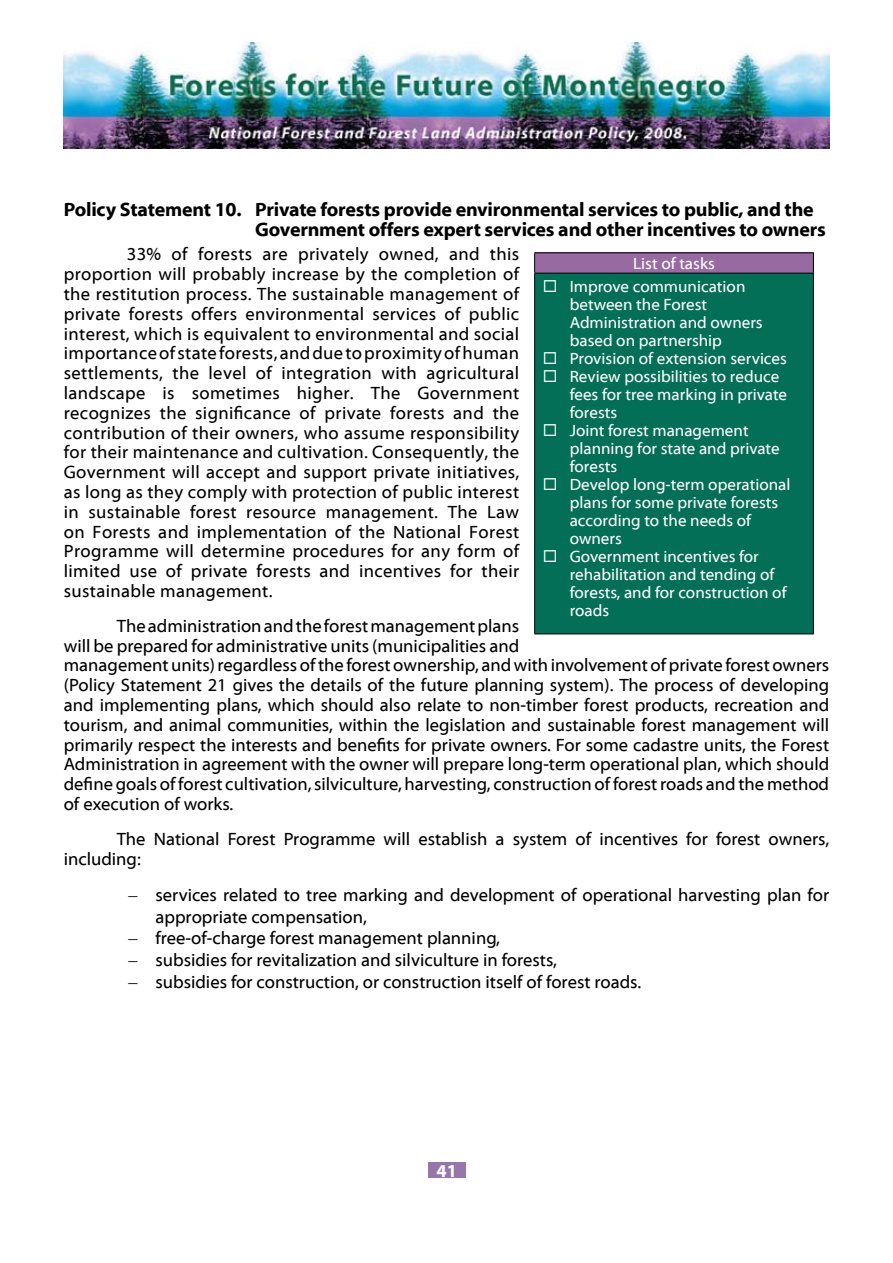
<style>
.page{position:relative;width:893px;height:1263px;background:#fff}
.page>*{position:absolute;margin:0;border:0;box-sizing:border-box;transform-origin:0 0}
.t1{font:700 19.5px/20px "Myriad Web Pro";letter-spacing:-.01em;color:#000}
.t2{font:18px/19.8px "Myriad Web Pro";color:#000}
.t3{font:700 18px "Myriad Web Pro";color:#fff}
.t4{font:16.5px/18px "Myriad Web Pro";color:#fff}
.s1{font-family:"Times New Roman"}
</style>
<div class="page">
<div style="left:428px;top:1163px;width:37px;height:15px;background:#9677aa"></div>
<img style="left:64px;top:43px;width:765px;height:106px">
<div style="left:535px;top:253px;width:278px;height:20px;background:#976aa2"></div>
<div style="left:535px;top:273px;width:278px;height:361px;background:#026f56"></div>
<hr style="left:534px;top:252px;width:280px;height:1px;background:#000">
<svg style="left:534px;top:253px;width:1px;height:20px"></svg>
<svg style="left:813px;top:253px;width:1px;height:20px"></svg>
<hr style="left:534px;top:273px;width:280px;height:1px;background:#000">
<hr style="left:534px;top:273px;width:1px;height:360px;background:#000">
<hr style="left:813px;top:273px;width:1px;height:360px;background:#000">
<hr style="left:534px;top:633px;width:280px;height:1px;background:#000">
<p class="t1" style="left:255px;top:200px;width:572px;text-indent:-191px">Policy Statement 10. Private forests provide environmental services to public, and the<br>Government offers expert services and other incentives to owners</p>
<p class="t2" style="left:64px;top:245px;width:457px;text-align:justify;text-indent:63px">33% of forests are privately owned, and this proportion will probably increase by the completion of the restitution process. The sustainable management of private forests offers environmental services of public interest, which is equivalent to environmental and social importance of state forests, and due to proximity of human settlements, the level of integration with agricultural landscape is sometimes higher. The Government recognizes the significance of private forests and the contribution of their owners, who assume responsibility for their maintenance and cultivation. Consequently, the Government will accept and support private initiatives, as long as they comply with protection of public interest in sustainable forest resource management. The Law on Forests and implementation of the National Forest Programme will determine procedures for any form of limited use of private forests and incentives for their sustainable management.</p>
<p class="t2" style="left:64px;top:616px;width:767px;text-indent:53px">The administration and the forest management plans<br>will be prepared for administrative units (municipalities and<br>management units) regardless of the forest ownership, and with involvement of private forest owners (Policy Statement 21 gives the details of the future planning system). The process of developing and implementing plans, which should also relate to non-timber forest products, recreation and tourism, and animal communities, within the legislation and sustainable forest management will primarily respect the interests and benefits for private owners. For some cadastre units, the Forest Administration in agreement with the owner will prepare long-term operational plan, which should define goals offorest cultivation, silviculture, harvesting, construction offorestroads and the method of execution of works.</p>
<p class="t2" style="left:64px;top:829px;width:767px;text-indent:53px">The National Forest Programme will establish a system of incentives for forest owners, including:</p>
<p class="t2" style="left:155px;top:885px;width:675px;line-height:21.6px;text-indent:-27px"><span class="s1">–</span> services related to tree marking and development of operational harvesting plan for appropriate compensation,</p>
<p class="t2" style="left:128px;top:929px;width:373px"><span class="s1">–</span> free-of-charge forest management planning,</p>
<p class="t2" style="left:128px;top:950px;width:430px"><span class="s1">–</span> subsidies for revitalization and silviculture in forests,</p>
<p class="t2" style="left:128px;top:972px;width:514px"><span class="s1">–</span> subsidies for construction, or construction itself of forest roads.</p>
<p class="t4" style="left:633px;top:255px;width:83px">List of tasks</p>
<p class="t4" style="left:570px;top:277px;width:195px;text-indent:-27px">◻ Improve communication between the Forest<br>Administration and owners based on partnership</p>
<p class="t4" style="left:543px;top:349px;width:246px">◻ Provision of extension services</p>
<p class="t4" style="left:570px;top:367px;width:219px;text-indent:-27px">◻ Review possibilities to reduce fees for tree marking in private forests</p>
<p class="t4" style="left:570px;top:421px;width:211px;text-indent:-27px">◻ Joint forest management planning for state and private forests</p>
<p class="t4" style="left:570px;top:475px;width:222px;text-indent:-27px">◻ Develop long-term operational plans for some private forests according to the needs of owners</p>
<p class="t4" style="left:570px;top:547px;width:218px;text-indent:-27px">◻ Government incentives for rehabilitation and tending of forests, and for construction of roads</p>
<p class="t3" style="left:436px;top:1161px;width:22px">41</p>
</div>
